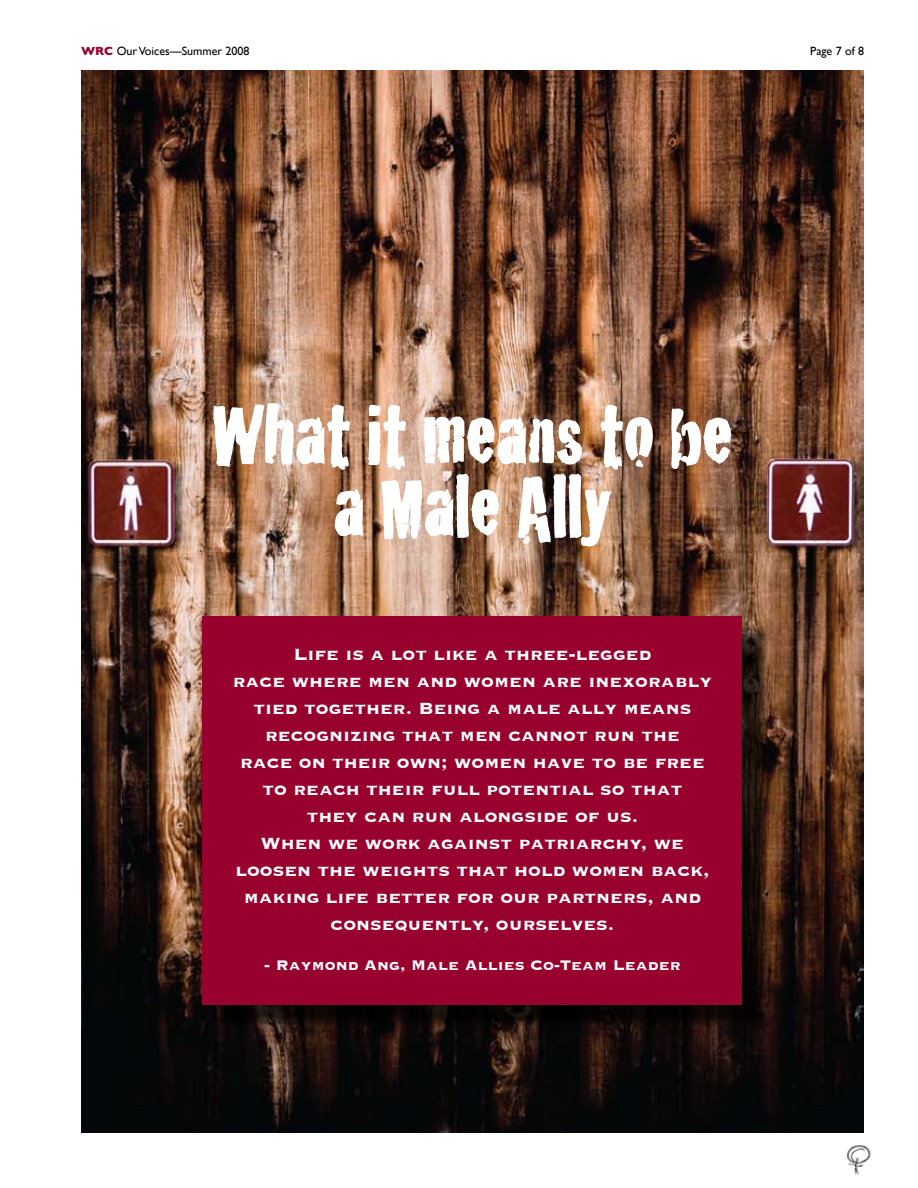
<style>
.page{position:relative;width:918px;height:1188px;background:#fff}
.page>*{position:absolute;margin:0;border:0;box-sizing:border-box;transform-origin:0 0}
.t1{font:87px/72px "Cracked";color:#fff;text-align:center}
.t2{font:700 21px/27px "Copperplate";color:#fff;text-align:center}
.t3{font:700 18px "Copperplate";color:#fff}
.t4{font:12px "Gill Sans";color:#000}
.s1{font-weight:700;color:#98002e}
</style>
<div class="page">
<img style="left:846px;top:1145px;width:25px;height:30px">
<img style="left:81px;top:70px;width:783px;height:1063px">
<svg style="left:670px;top:398px;width:62px;height:72px;background:#936a52"></svg>
<img style="left:213px;top:402px;width:441px;height:145px">
<div style="left:214px;top:626px;width:563px;height:411px;background:#000;opacity:.75"></div>
<div style="left:202px;top:617px;width:540px;height:388px;background:#98002e"></div>
<p class="t4" style="left:81px;top:44px;width:170px"><span class="s1">WRC</span> Our Voices—Summer 2008</p>
<p class="t4" style="left:810px;top:44px;width:55px">Page 7 of 8</p>
<h1 class="t1" style="left:212px;top:394px;width:522px">What it means to be a Male Ally</h1>
<p class="t2" style="left:233px;top:639px;width:481px">Life is a lot like a three-legged<br>race where men and women are inexorably tied together. Being a male ally means recognizing that men cannot run the<br>race on their own; women have to be free to reach their full potential so that<br>they can run alongside of us.<br>When we work against patriarchy, we loosen the weights that hold women back, making life better for our partners, and consequently, ourselves.</p>
<p class="t3" style="left:264px;top:954px;width:418px">- Raymond Ang, Male Allies Co-Team Leader</p>
</div>
